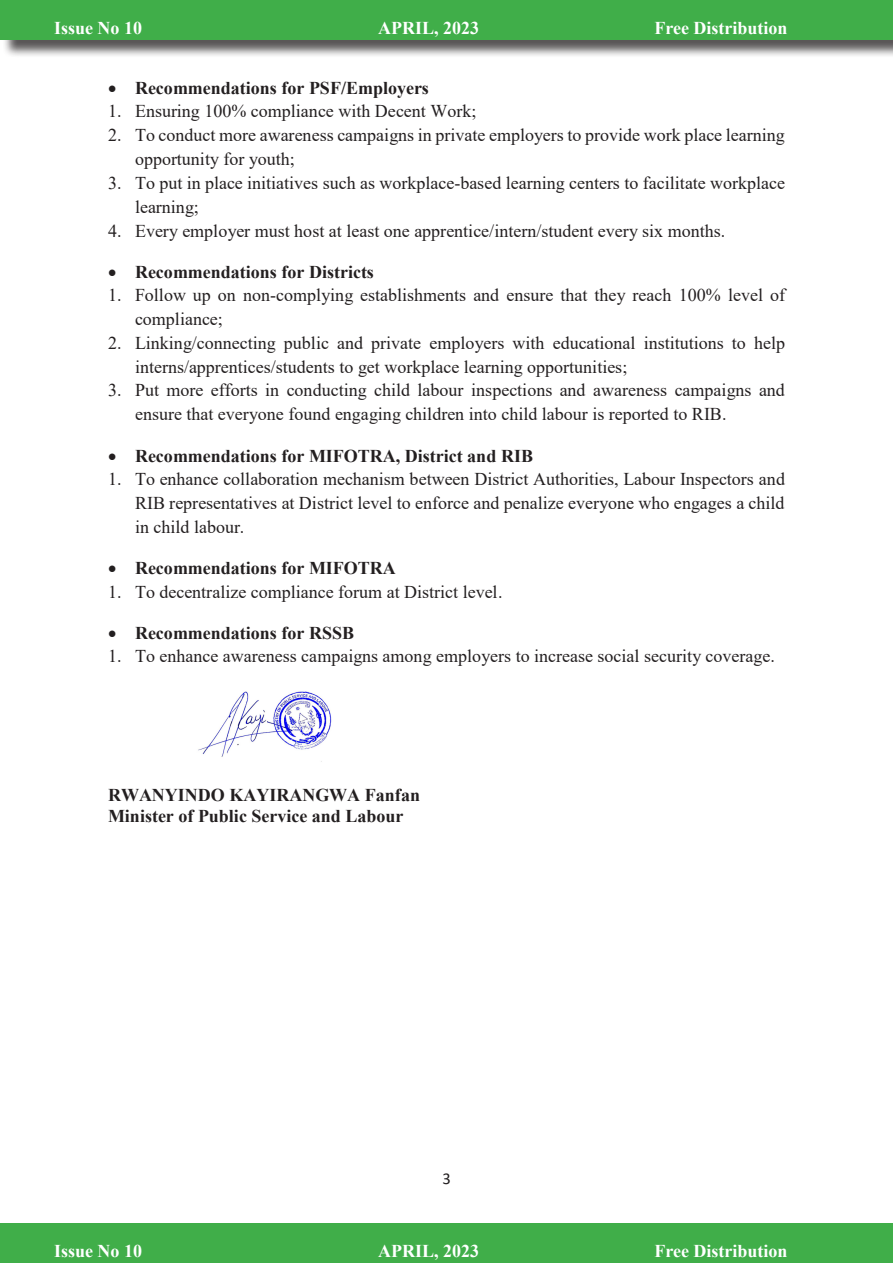
<style>
.page{position:relative;width:893px;height:1263px;background:#fff}
.page>*{position:absolute;margin:0;border:0;box-sizing:border-box;transform-origin:0 0}
.t1{font:18px/23.7px "Times New Roman";color:#231f20}
.t2{font:700 18px/20.7px "Times New Roman";color:#231f20}
.t3{font:700 18px "Times New Roman";color:#fff}
.t4{font:16.5px "Calibri";color:#231f20}
</style>
<div class="page">
<img style="left:198px;top:691px;width:134px;height:71px">
<div style="left:0;top:1223px;width:893px;height:40px;background:#40ae49"></div>
<div style="left:3px;top:2px;width:890px;height:56px;background:#231f20;opacity:.75"></div>
<div style="left:0;top:0;width:893px;height:40px;background:#40ae49"></div>
<p class="t3" style="left:54px;top:15px;width:90px">Issue No 10</p>
<p class="t3" style="left:378px;top:15px;width:102px">APRIL, 2023</p>
<p class="t3" style="left:654px;top:15px;width:135px">Free Distribution</p>
<p class="t2" style="left:108px;top:77px;width:322px">• Recommendations for PSF/Employers</p>
<p class="t1" style="left:108px;top:99px;width:370px">1. Ensuring 100% compliance with Decent Work;</p>
<p class="t1" style="left:135px;top:123px;width:651px;text-indent:-27px">2. To conduct more awareness campaigns in private employers to provide work place learning opportunity for youth;</p>
<p class="t1" style="left:135px;top:170px;width:652px;text-indent:-27px">3. To put in place initiatives such as workplace-based learning centers to facilitate workplace learning;</p>
<p class="t1" style="left:108px;top:218px;width:619px">4. Every employer must host at least one apprentice/intern/student every six months.</p>
<p class="t2" style="left:108px;top:261px;width:267px">• Recommendations for Districts</p>
<p class="t1" style="left:135px;top:283px;width:652px;text-indent:-27px">1. Follow up on non-complying establishments and ensure that they reach 100% level of compliance;</p>
<p class="t1" style="left:135px;top:330px;width:651px;text-indent:-27px">2. Linking/connecting public and private employers with educational institutions to help interns/apprentices/students to get workplace learning opportunities;</p>
<p class="t1" style="left:135px;top:378px;width:651px;text-indent:-27px">3. Put more efforts in conducting child labour inspections and awareness campaigns and ensure that everyone found engaging children into child labour is reported to RIB.</p>
<p class="t2" style="left:108px;top:445px;width:427px">• Recommendations for MIFOTRA, District and RIB</p>
<p class="t1" style="left:135px;top:467px;width:652px;text-align:justify;text-indent:-27px">1. To enhance collaboration mechanism between District Authorities, Labour Inspectors and RIB representatives at District level to enforce and penalize everyone who engages a child in child labour.</p>
<p class="t2" style="left:108px;top:557px;width:289px">• Recommendations for MIFOTRA</p>
<p class="t1" style="left:108px;top:579px;width:396px">1. To decentralize compliance forum at District level.</p>
<p class="t2" style="left:108px;top:622px;width:248px">• Recommendations for RSSB</p>
<p class="t1" style="left:108px;top:644px;width:669px">1. To enhance awareness campaigns among employers to increase social security coverage.</p>
<p class="t2" style="left:108px;top:784px;width:313px">RWANYINDO KAYIRANGWA Fanfan<br>Minister of Public Service and Labour</p>
<p class="t4" style="left:442px;top:1167px;width:10px">3</p>
<p class="t3" style="left:54px;top:1238px;width:90px">Issue No 10</p>
<p class="t3" style="left:378px;top:1238px;width:102px">APRIL, 2023</p>
<p class="t3" style="left:654px;top:1238px;width:135px">Free Distribution</p>
</div>
